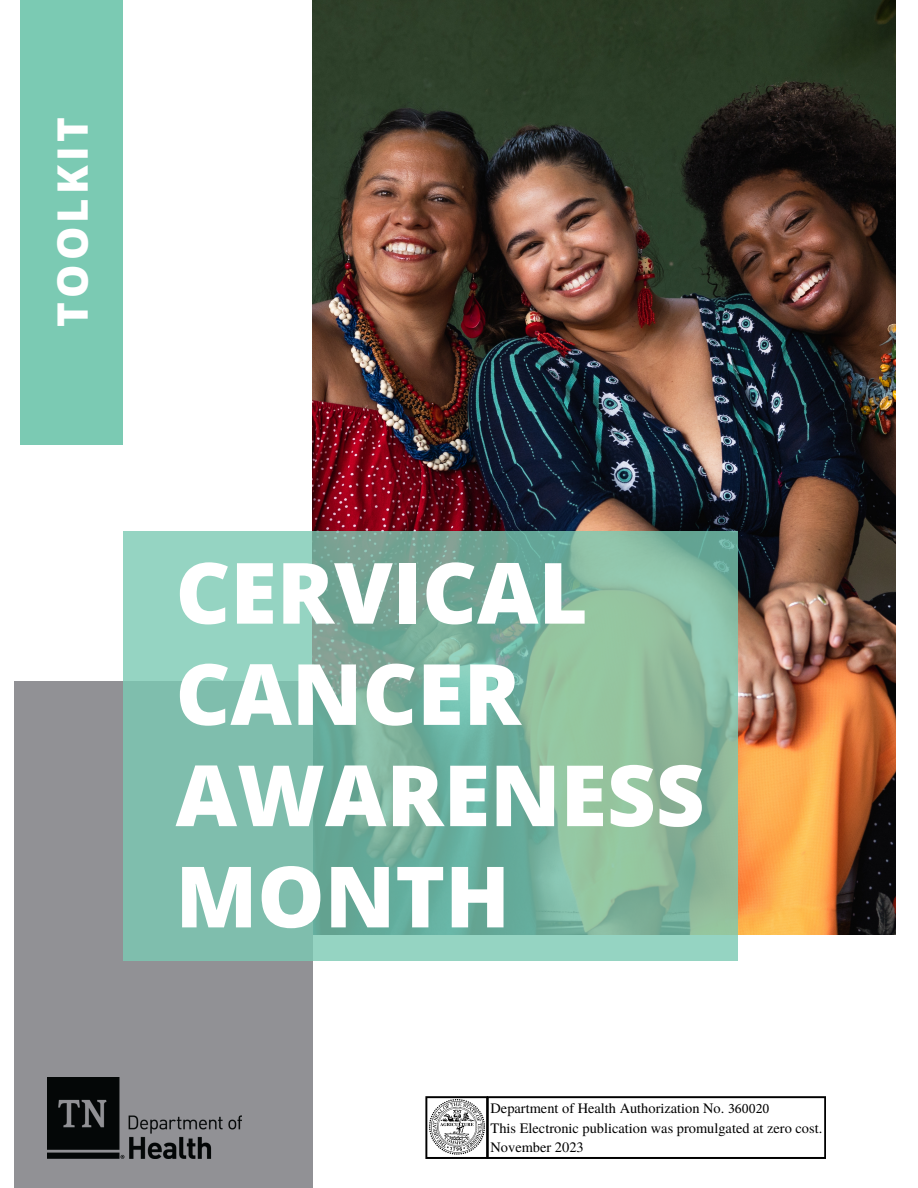
<style>
.page{position:relative;width:918px;height:1188px;background:#fff}
.page>*{position:absolute;margin:0;border:0;box-sizing:border-box;transform-origin:0 0}
.t1{font:800 84.6px/101.2px "Open Sans";color:#fff}
.t2{font:800 42px "Open Sans";letter-spacing:.1em;color:#fff}
.t3{font:14.4px/19.8px "Te X Gyre Termes";color:#000}
.s1{font-family:"Minion Pro"}
</style>
<div class="page">
<img style="left:313px;top:0;width:583px;height:934px">
<div style="left:15px;top:681px;width:298px;height:507px;background:#919195"></div>
<svg style="left:123px;top:531px;width:614px;height:429px;background:#80baa5"></svg>
<div style="left:21px;top:0;width:102px;height:444px;background:#7bcab3"></div>
<svg style="left:425px;top:1096px;width:401px;height:63px"></svg>
<img style="left:47px;top:1078px;width:195px;height:81px">
<img style="left:429px;top:1100px;width:55px;height:55px">
<p class="t2" style="left:43px;top:327px;width:211px;rotate:-90deg">TOOLKIT</p>
<p class="t1" style="left:176px;top:540px;width:531px">CERVICAL<br>CANCER<br>AWARENESS<br>MONTH</p>
<p class="t3" style="left:491px;top:1097px;width:333px">Department of Health Authorization No. <span class="s1">360020<br></span>This Electronic publication was promulgated at zero cost.<br>November 2023</p>
</div>
